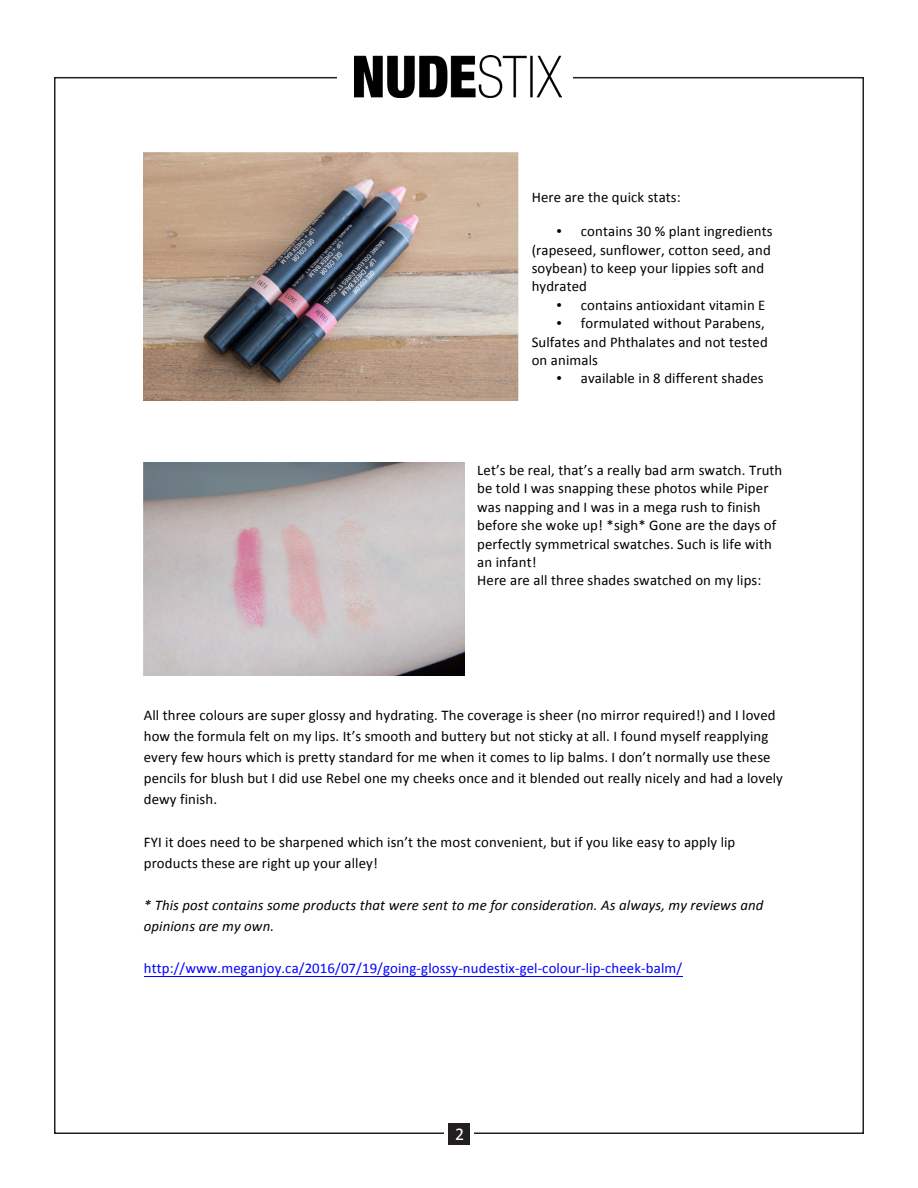
<style>
.page{position:relative;width:918px;height:1188px;background:#fff}
.page>*{position:absolute;margin:0;border:0;box-sizing:border-box;transform-origin:0 0}
.t1{font:18px "Calibri";color:#fff}
.t2{font:14.85px/18.5px "Calibri";letter-spacing:.01em;color:#000}
.t3{font:italic 14.85px/21px "Calibri";letter-spacing:.01em;color:#000}
.t4{font:14.85px "Calibri";letter-spacing:.01em;color:#00f}
</style>
<div class="page">
<img style="left:354px;top:56px;width:208px;height:42px">
<div style="left:448px;top:1123px;width:22px;height:22px;background:#231f20"></div>
<img style="left:144px;top:153px;width:375px;height:248px">
<hr style="left:144px;top:976px;width:538px;height:1px;background:#00f">
<img style="left:144px;top:462px;width:321px;height:214px">
<p class="t2" style="left:532px;top:188px;width:151px">Here are the quick stats:</p>
<p class="t2" style="left:532px;top:222px;width:242px;text-indent:25px">• contains 30 % plant ingredients (rapeseed, sunflower, cotton seed, and soybean) to keep your lippies soft and hydrated</p>
<p class="t2" style="left:556px;top:296px;width:211px">• contains antioxidant vitamin E</p>
<p class="t2" style="left:532px;top:314px;width:238px;text-indent:25px">• formulated without Parabens,<br>Sulfates and Phthalates and not tested on animals</p>
<p class="t2" style="left:556px;top:369px;width:209px">• available in 8 different shades</p>
<p class="t2" style="left:477px;top:461px;width:307px">Let’s be real, that’s a really bad arm swatch. Truth be told I was snapping these photos while Piper was napping and I was in a mega rush to finish before she woke up! *sigh* Gone are the days of perfectly symmetrical swatches. Such is life with an infant!<br>Here are all three shades swatched on my lips:</p>
<p class="t2" style="left:144px;top:704px;width:641px;line-height:21.1px">All three colours are super glossy and hydrating. The coverage is sheer (no mirror required!) and I loved how the formula felt on my lips. It’s smooth and buttery but not sticky at all. I found myself reapplying every few hours which is pretty standard for me when it comes to lip balms. I don’t normally use these pencils for blush but I did use Rebel one my cheeks once and it blended out really nicely and had a lovely dewy finish.</p>
<p class="t2" style="left:144px;top:831px;width:593px;line-height:21px">FYI it does need to be sharpened which isn’t the most convenient, but if you like easy to apply lip products these are right up your alley!</p>
<p class="t3" style="left:144px;top:894px;width:621px">* This post contains some products that were sent to me for consideration. As always, my reviews and opinions are my own.</p>
<p class="t4" style="left:144px;top:959px;width:540px">http://www.meganjoy.ca/2016/07/19/going-glossy-nudestix-gel-colour-lip-cheek-balm/</p>
<p class="t1" style="left:455px;top:1123px;width:11px">2</p>
</div>
